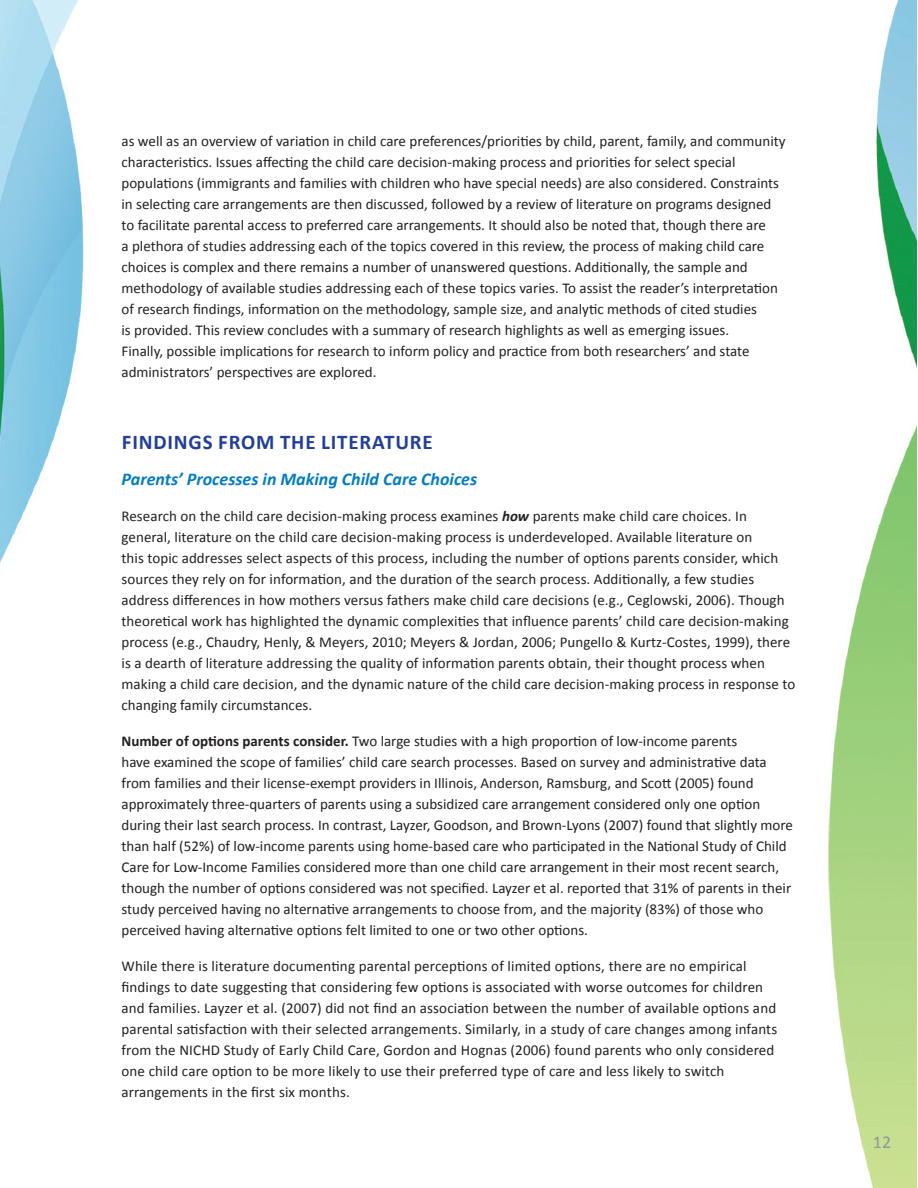
<style>
.page{position:relative;width:918px;height:1188px;background:#fff}
.page>*{position:absolute;margin:0;border:0;box-sizing:border-box;transform-origin:0 0}
.t1{font:700 21px "Calibri";letter-spacing:.04em;color:#223f99}
.t2{font:italic 700 18px "Calibri";color:#007cc2}
.t3{font:18px "Calibri";color:#939598}
.t4{font:15px/21px "Calibri";color:#231f20}
.s1{font-weight:700;font-style:italic}
.s2{font-weight:700}
</style>
<div class="page">
<img style="left:0;top:0;width:918px;height:1188px">
<p class="t4" style="left:122px;top:131px;width:666px">as well as an overview of variation in child care preferences/priorities by child, parent, family, and community characteristics. Issues affecting the child care decision-making process and priorities for select special populations (immigrants and families with children who have special needs) are also considered. Constraints in selecting care arrangements are then discussed, followed by a review of literature on programs designed</p>
<p class="t4" style="left:122px;top:215px;width:646px">to facilitate parental access to preferred care arrangements. It should also be noted that, though there are a plethora of studies addressing each of the topics covered in this review, the process of making child care</p>
<p class="t4" style="left:122px;top:257px;width:658px">choices is complex and there remains a number of unanswered questions. Additionally, the sample and methodology of available studies addressing each of these topics varies. To assist the reader’s interpretation of research findings, information on the methodology, sample size, and analytic methods of cited studies</p>
<p class="t4" style="left:122px;top:320px;width:609px">is provided. This review concludes with a summary of research highlights as well as emerging issues.</p>
<p class="t4" style="left:122px;top:341px;width:630px">Finally, possible implications for research to inform policy and practice from both researchers’ and state administrators’ perspectives are explored.</p>
<p class="t1" style="left:122px;top:429px;width:312px">FINDINGS FROM THE LITERATURE</p>
<p class="t2" style="left:122px;top:468px;width:357px">Parents’ Processes in Making Child Care Choices</p>
<p class="t4" style="left:122px;top:506px;width:632px">Research on the child care decision-making process examines <span class="s1">how</span> parents make child care choices. In general, literature on the child care decision-making process is underdeveloped. Available literature on</p>
<p class="t4" style="left:122px;top:548px;width:669px">this topic addresses select aspects of this process, including the number of options parents consider, which sources they rely on for information, and the duration of the search process. Additionally, a few studies address differences in how mothers versus fathers make child care decisions (e.g., Ceglowski, 2006). Though theoretical work has highlighted the dynamic complexities that influence parents’ child care decision-making</p>
<p class="t4" style="left:122px;top:632px;width:670px">process (e.g., Chaudry, Henly, &amp; Meyers, 2010; Meyers &amp; Jordan, 2006; Pungello &amp; Kurtz-Costes, 1999), there</p>
<p class="t4" style="left:122px;top:653px;width:645px">is a dearth of literature addressing the quality of information parents obtain, their thought process when</p>
<p class="t4" style="left:122px;top:674px;width:675px">making a child care decision, and the dynamic nature of the child care decision-making process in response to changing family circumstances.</p>
<p class="t4" style="left:122px;top:731px;width:647px"><span class="s2">Number of options parents consider.</span> Two large studies with a high proportion of low-income parents have examined the scope of families’ child care search processes. Based on survey and administrative data from families and their license-exempt providers in Illinois, Anderson, Ramsburg, and Scott (2005) found approximately three-quarters of parents using a subsidized care arrangement considered only one option</p>
<p class="t4" style="left:122px;top:815px;width:673px">during their last search process. In contrast, Layzer, Goodson, and Brown-Lyons (2007) found that slightly more</p>
<p class="t4" style="left:122px;top:836px;width:667px">than half (52%) of low-income parents using home-based care who participated in the National Study of Child</p>
<p class="t4" style="left:122px;top:857px;width:659px">Care for Low-Income Families considered more than one child care arrangement in their most recent search,</p>
<p class="t4" style="left:122px;top:878px;width:671px">though the number of options considered was not specified. Layzer et al. reported that 31% of parents in their study perceived having no alternative arrangements to choose from, and the majority (83%) of those who perceived having alternative options felt limited to one or two other options.</p>
<p class="t4" style="left:122px;top:956px;width:657px">While there is literature documenting parental perceptions of limited options, there are no empirical findings to date suggesting that considering few options is associated with worse outcomes for children and families. Layzer et al. (2007) did not find an association between the number of available options and parental satisfaction with their selected arrangements. Similarly, in a study of care changes among infants</p>
<p class="t4" style="left:122px;top:1040px;width:654px">from the NICHD Study of Early Child Care, Gordon and Hognas (2006) found parents who only considered</p>
<p class="t4" style="left:122px;top:1061px;width:605px">one child care option to be more likely to use their preferred type of care and less likely to switch arrangements in the first six months.</p>
<p class="t3" style="left:873px;top:1130px;width:20px">12</p>
</div>
